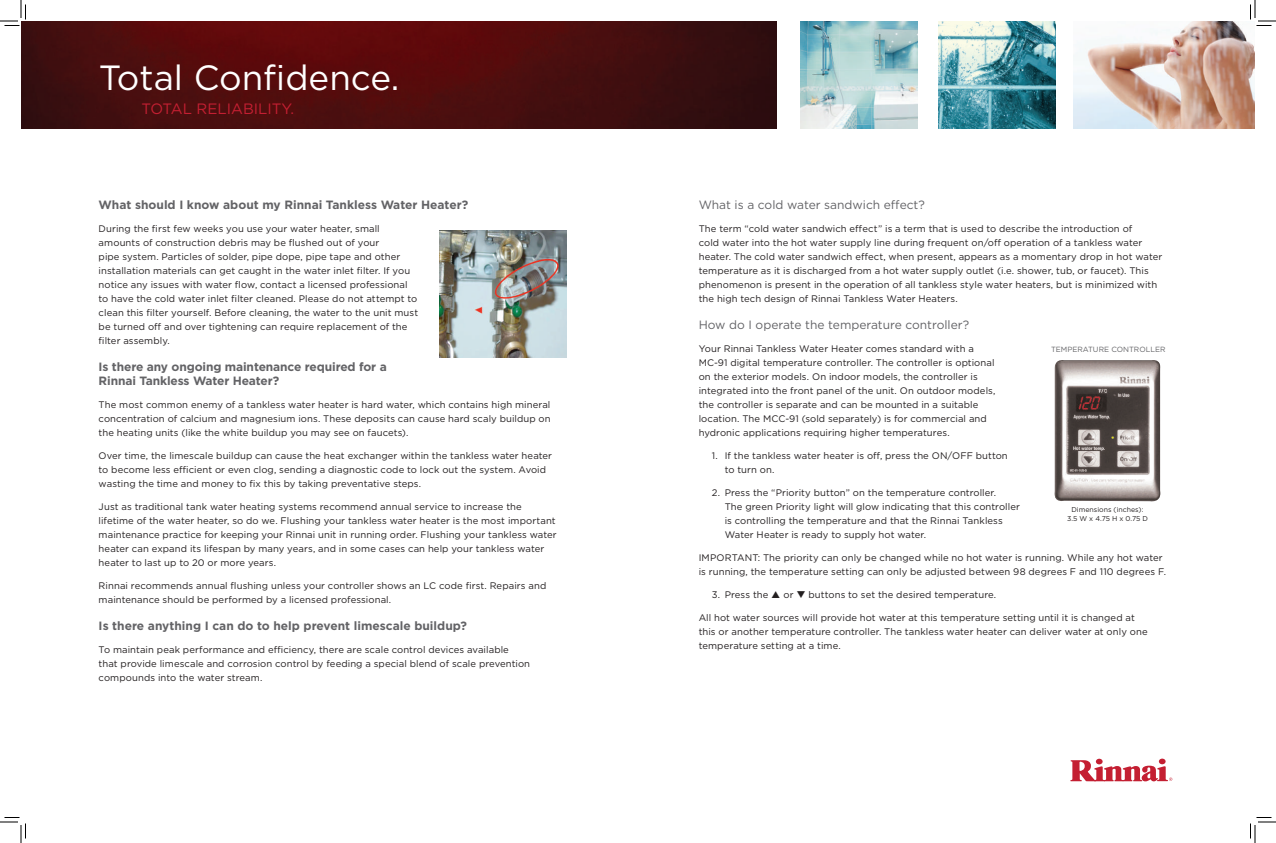
<style>
.page{position:relative;width:1276px;height:843px;background:#fff}
.page>*{position:absolute;margin:0;border:0;box-sizing:border-box;transform-origin:0 0}
.t1{font:35px "Gotham";color:#fff}
.t2{font:15px "Gotham";color:#c41f32}
.t3{font:700 12px/14.4px "Gotham";letter-spacing:-.01em;color:#636366}
.t4{font:12px "Gotham";color:#636366}
.t5{font:9.5px/14px "Gotham";letter-spacing:.01em;color:#231f20}
.t6{font:7.5px "Gotham";color:#636366}
.t7{font:7px/8.4px "Gotham";color:#231f20;text-align:center}
</style>
<div class="page">
<img style="left:440px;top:231px;width:127px;height:127px">
<img style="left:1054px;top:360px;width:107px;height:142px">
<img style="left:21px;top:21px;width:755px;height:108px">
<img style="left:801px;top:21px;width:117px;height:108px">
<img style="left:938px;top:21px;width:117px;height:108px">
<img style="left:1074px;top:21px;width:181px;height:108px">
<svg style="left:1070px;top:759px;width:102px;height:22px"></svg>
<svg style="left:0;top:0;width:26px;height:26px"></svg>
<svg style="left:0;top:817px;width:26px;height:26px"></svg>
<svg style="left:1250px;top:0;width:26px;height:26px"></svg>
<svg style="left:1250px;top:817px;width:26px;height:26px"></svg>
<h1 class="t1" style="left:99px;top:56px;width:302px">Total Confidence.</h1>
<h2 class="t2" style="left:142px;top:100px;width:154px">TOTAL RELIABILITY.</h2>
<p class="t3" style="left:99px;top:197px;width:371px">What should I know about my Rinnai Tankless Water Heater?</p>
<p class="t5" style="left:99px;top:221px;width:321px">During the first few weeks you use your water heater, small amounts of construction debris may be flushed out of your<br>pipe system. Particles of solder, pipe dope, pipe tape and other installation materials can get caught in the water inlet filter. If you notice any issues with water flow, contact a licensed professional to have the cold water inlet filter cleaned. Please do not attempt to clean this filter yourself. Before cleaning, the water to the unit must be turned off and over tightening can require replacement of the filter assembly.</p>
<p class="t3" style="left:99px;top:359px;width:290px">Is there any ongoing maintenance required for a<br>Rinnai Tankless Water Heater?</p>
<p class="t5" style="left:99px;top:397px;width:454px;text-align:justify">The most common enemy of a tankless water heater is hard water, which contains high mineral concentration of calcium and magnesium ions. These deposits can cause hard scaly buildup on the heating units (like the white buildup you may see on faucets).</p>
<p class="t5" style="left:99px;top:448px;width:455px">Over time, the limescale buildup can cause the heat exchanger within the tankless water heater to become less efficient or even clog, sending a diagnostic code to lock out the system. Avoid wasting the time and money to fix this by taking preventative steps.</p>
<p class="t5" style="left:99px;top:499px;width:460px">Just as traditional tank water heating systems recommend annual service to increase the lifetime of the water heater, so do we. Flushing your tankless water heater is the most important maintenance practice for keeping your Rinnai unit in running order. Flushing your tankless water heater can expand its lifespan by many years, and in some cases can help your tankless water heater to last up to 20 or more years.</p>
<p class="t5" style="left:99px;top:578px;width:449px">Rinnai recommends annual flushing unless your controller shows an LC code first. Repairs and maintenance should be performed by a licensed professional.</p>
<p class="t3" style="left:99px;top:619px;width:370px">Is there anything I can do to help prevent limescale buildup?</p>
<p class="t5" style="left:99px;top:642px;width:433px">To maintain peak performance and efficiency, there are scale control devices available that provide limescale and corrosion control by feeding a special blend of scale prevention compounds into the water stream.</p>
<p class="t4" style="left:699px;top:197px;width:228px">What is a cold water sandwich effect?</p>
<p class="t5" style="left:699px;top:221px;width:465px">The term “cold water sandwich effect” is a term that is used to describe the introduction of<br>cold water into the hot water supply line during frequent on/off operation of a tankless water heater. The cold water sandwich effect, when present, appears as a momentary drop in hot water temperature as it is discharged from a hot water supply outlet (i.e. shower, tub, or faucet). This phenomenon is present in the operation of all tankless style water heaters, but is minimized with the high tech design of Rinnai Tankless Water Heaters.</p>
<p class="t4" style="left:699px;top:317px;width:272px">How do I operate the temperature controller?</p>
<p class="t5" style="left:699px;top:341px;width:298px">Your Rinnai Tankless Water Heater comes standard with a MC-91 digital temperature controller. The controller is optional on the exterior models. On indoor models, the controller is integrated into the front panel of the unit. On outdoor models, the controller is separate and can be mounted in a suitable location. The MCC-91 (sold separately) is for commercial and hydronic applications requiring higher temperatures.</p>
<p class="t5" style="left:725px;top:448px;width:285px;text-indent:-13px">1. If the tankless water heater is off, press the ON/OFF button to turn on.</p>
<p class="t5" style="left:725px;top:485px;width:297px;text-indent:-13px">2. Press the “Priority button” on the temperature controller.<br>The green Priority light will glow indicating that this controller is controlling the temperature and that the Rinnai Tankless Water Heater is ready to supply hot water.</p>
<p class="t5" style="left:699px;top:550px;width:469px">IMPORTANT: The priority can only be changed while no hot water is running. While any hot water is running, the temperature setting can only be adjusted between 98 degrees F and 110 degrees F.</p>
<p class="t5" style="left:712px;top:587px;width:58px">3. Press the</p>
<p class="t5" style="left:783px;top:587px;width:214px">or ❑ buttons to set the desired temperature.</p>
<p class="t5" style="left:699px;top:610px;width:450px">All hot water sources will provide hot water at this temperature setting until it is changed at this or another temperature controller. The tankless water heater can deliver water at only one temperature setting at a time.</p>
<p class="t6" style="left:1051px;top:345px;width:12px">Temperat</p>
<p class="t6" style="left:1093px;top:345px;width:43px">ure Controller</p>
<p class="t7" style="left:1067px;top:505px;width:82px">Dimensions (inches):<br>3.5 W x 4.75 H x 0.75 D</p>
</div>
